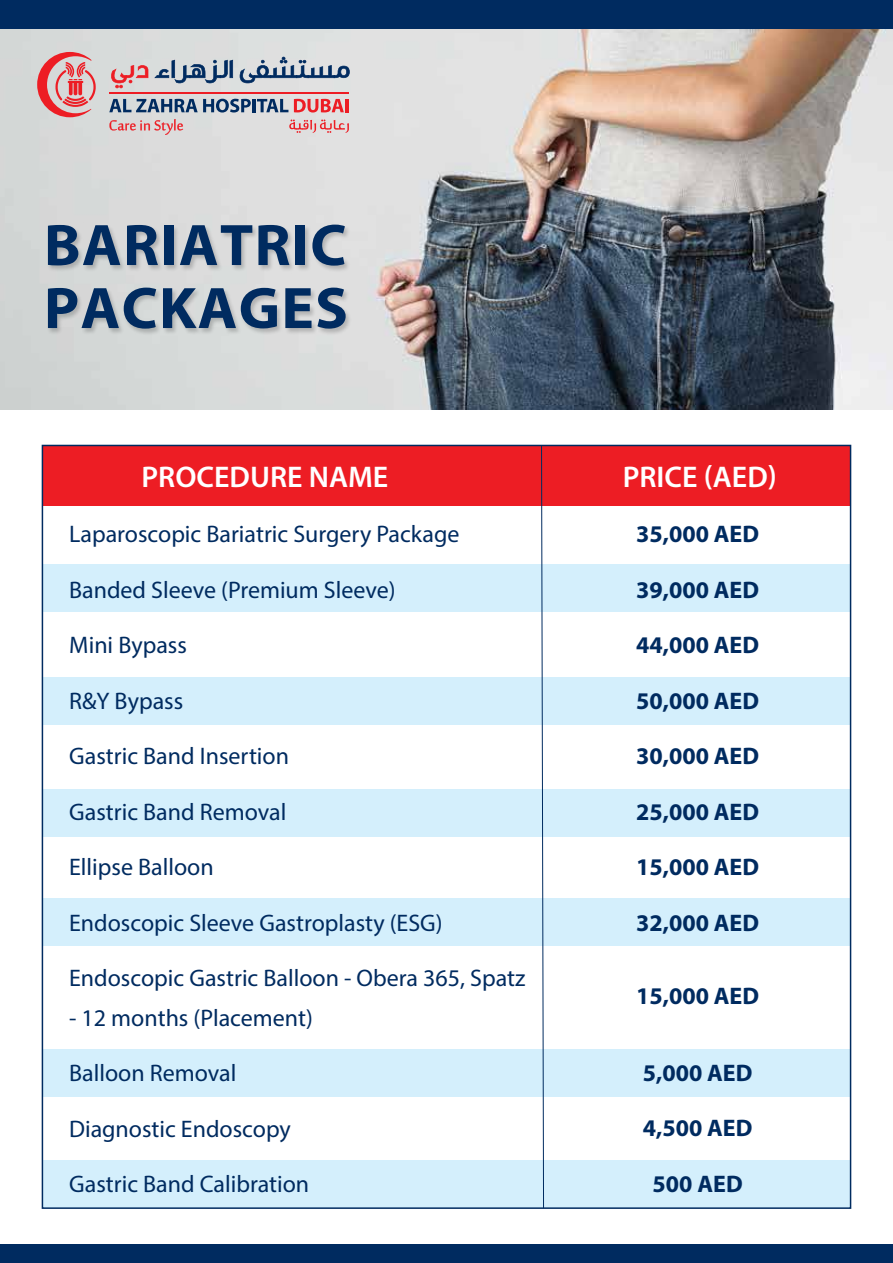
<style>
.page{position:relative;width:893px;height:1263px;background:#fff}
.page>*{position:absolute;margin:0;border:0;box-sizing:border-box;transform-origin:0 0}
.t1{font:700 59.1px/63px "Myriad Pro";letter-spacing:.02em;color:#002b60}
.t2{font:600 30px "Myriad Pro";color:#fff}
.t3{font:24px "Myriad Pro";color:#002b60}
.t4{font:700 24px "Myriad Pro";color:#002b60}
</style>
<div class="page">
<div style="left:42px;top:564px;width:808px;height:48px;background:#d4effc"></div>
<div style="left:42px;top:677px;width:808px;height:48px;background:#d4effc"></div>
<div style="left:42px;top:789px;width:808px;height:47px;background:#d4effc"></div>
<div style="left:42px;top:898px;width:808px;height:48px;background:#d4effc"></div>
<div style="left:42px;top:1049px;width:808px;height:48px;background:#d4effc"></div>
<div style="left:42px;top:1160px;width:808px;height:48px;background:#d4effc"></div>
<img style="left:0;top:28px;width:893px;height:381px">
<div style="left:0;top:0;width:893px;height:28px;background:#002b60"></div>
<svg style="left:37px;top:52px;width:59px;height:65px;background:#de9294"></svg>
<hr style="left:110px;top:92px;width:239px;height:1px;background:#ed1d24">
<svg style="left:111px;top:65px;width:37px;height:23px"></svg>
<svg style="left:154px;top:60px;width:79px;height:23px;background:#92a2b3"></svg>
<svg style="left:240px;top:57px;width:110px;height:26px;background:#a3afbd"></svg>
<svg style="left:109px;top:99px;width:179px;height:14px;background:#768aa2"></svg>
<svg style="left:294px;top:99px;width:54px;height:14px"></svg>
<svg style="left:289px;top:120px;width:60px;height:13px"></svg>
<svg style="left:109px;top:119px;width:74px;height:16px"></svg>
<img style="left:41px;top:213px;width:316px;height:138px">
<div style="left:42px;top:445px;width:808px;height:61px;background:#ed1d24"></div>
<svg style="left:541px;top:448px;width:3px;height:758px"></svg>
<div style="left:0;top:1244px;width:893px;height:19px;background:#002b60"></div>
<h1 class="t1" style="left:44px;top:212px;width:305px">BARIATRIC<br>PACKAGES</h1>
<p class="t2" style="left:142px;top:458px;width:248px">PROCEDURE NAME</p>
<p class="t2" style="left:623px;top:458px;width:156px">PRICE (AED)</p>
<p class="t3" style="left:69px;top:519px;width:392px">Laparoscopic Bariatric Surgery Package</p>
<p class="t3" style="left:69px;top:575px;width:328px">Banded Sleeve (Premium Sleeve)</p>
<p class="t3" style="left:69px;top:630px;width:119px">Mini Bypass</p>
<p class="t3" style="left:69px;top:686px;width:116px">R&amp;Y Bypass</p>
<p class="t3" style="left:69px;top:741px;width:221px">Gastric Band Insertion</p>
<p class="t3" style="left:69px;top:797px;width:219px">Gastric Band Removal</p>
<p class="t3" style="left:69px;top:852px;width:146px">Ellipse Balloon</p>
<p class="t3" style="left:69px;top:908px;width:375px">Endoscopic Sleeve Gastroplasty (ESG)</p>
<p class="t3" style="left:69px;top:964px;width:458px">Endoscopic Gastric Balloon - Obera 365, Spatz</p>
<p class="t3" style="left:69px;top:1003px;width:245px">- 12 months (Placement)</p>
<p class="t3" style="left:69px;top:1058px;width:169px">Balloon Removal</p>
<p class="t3" style="left:69px;top:1114px;width:223px">Diagnostic Endoscopy</p>
<p class="t3" style="left:69px;top:1169px;width:242px">Gastric Band Calibration</p>
<p class="t4" style="left:636px;top:518px;width:124px">35,000 AED</p>
<p class="t4" style="left:636px;top:574px;width:124px">39,000 AED</p>
<p class="t4" style="left:636px;top:629px;width:124px">44,000 AED</p>
<p class="t4" style="left:636px;top:685px;width:124px">50,000 AED</p>
<p class="t4" style="left:636px;top:740px;width:124px">30,000 AED</p>
<p class="t4" style="left:636px;top:796px;width:124px">25,000 AED</p>
<p class="t4" style="left:636px;top:851px;width:124px">15,000 AED</p>
<p class="t4" style="left:636px;top:907px;width:124px">32,000 AED</p>
<p class="t4" style="left:636px;top:980px;width:124px">15,000 AED</p>
<p class="t4" style="left:643px;top:1057px;width:111px">5,000 AED</p>
<p class="t4" style="left:643px;top:1112px;width:111px">4,500 AED</p>
<p class="t4" style="left:653px;top:1168px;width:92px">500 AED</p>
</div>
